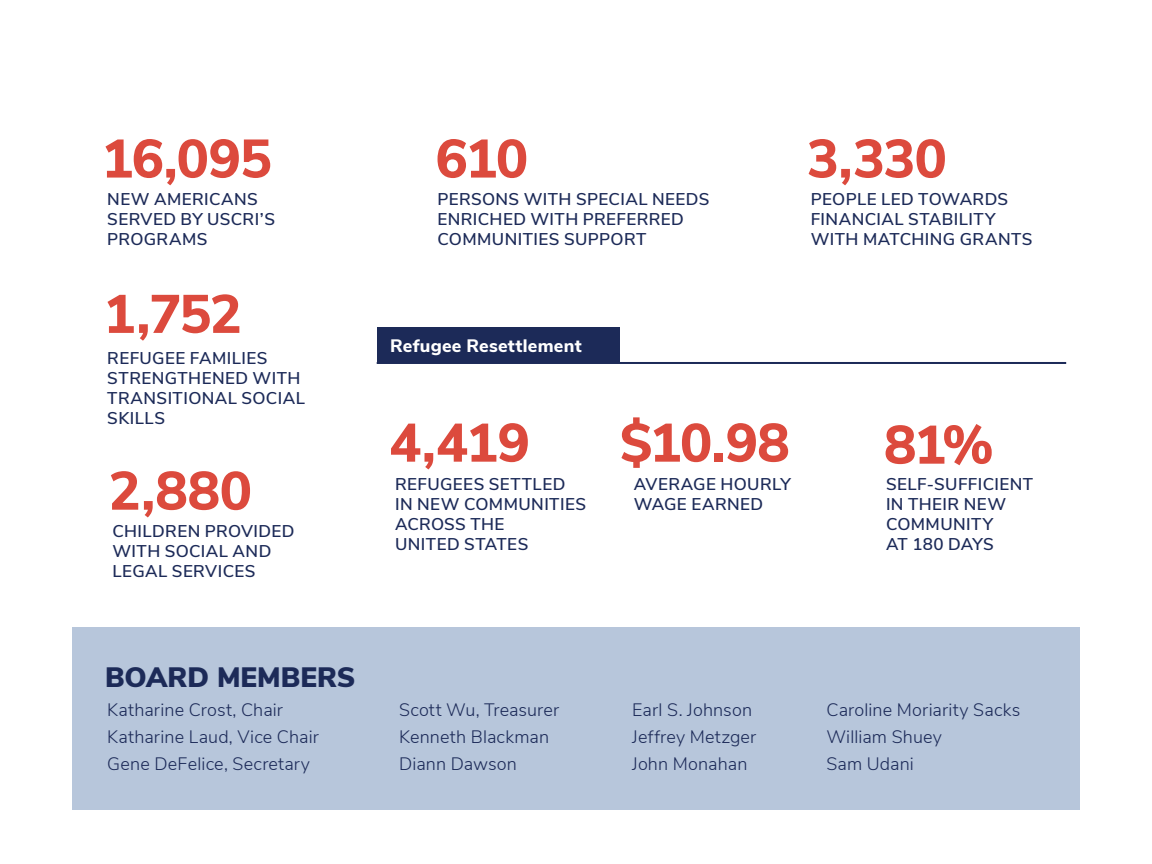
<style>
.page{position:relative;width:1152px;height:864px;background:#fff}
.page>*{position:absolute;margin:0;border:0;box-sizing:border-box;transform-origin:0 0}
.t1{font:800 54px "Nunito Sans";letter-spacing:-.035em;color:#dc4a3d}
.t2{font:900 28px "Nunito Sans";color:#1c2a58}
.t3{font:300 18px/27px "Nunito Sans";letter-spacing:.01em;color:#1c2a58}
.t4{font:800 18px "Nunito Sans";letter-spacing:.015em;color:#fff}
.t5{font:600 17px/20px "Nunito Sans";letter-spacing:.025em;color:#1c2a58}
</style>
<div class="page">
<div style="left:72px;top:627px;width:1008px;height:183px;background:#b7c6db"></div>
<div style="left:377px;top:327px;width:243px;height:36px;background:#1c2a58"></div>
<hr style="left:377px;top:362px;width:689px;height:2px;background:#1c2a58">
<h1 class="t1" style="left:101px;top:123px;width:172px">16,095</h1>
<p class="t5" style="left:107px;top:190px;width:169px">NEW AMERICANS<br>SERVED BY USCRI’S<br>PROGRAMS</p>
<h1 class="t1" style="left:103px;top:278px;width:140px">1,752</h1>
<p class="t5" style="left:107px;top:348px;width:199px">REFUGEE FAMILIES<br>STRENGTHENED WITH<br>TRANSITIONAL SOCIAL<br>SKILLS</p>
<h1 class="t1" style="left:108px;top:455px;width:145px">2,880</h1>
<p class="t5" style="left:112px;top:522px;width:184px">CHILDREN PROVIDED<br>WITH SOCIAL AND<br>LEGAL SERVICES</p>
<h1 class="t1" style="left:436px;top:123px;width:94px">610</h1>
<h1 class="t1" style="left:807px;top:123px;width:142px">3,330</h1>
<p class="t5" style="left:438px;top:190px;width:273px">PERSONS WITH SPECIAL NEEDS<br>ENRICHED WITH PREFERRED<br>COMMUNITIES SUPPORT</p>
<p class="t5" style="left:811px;top:190px;width:223px">PEOPLE LED TOWARDS<br>FINANCIAL STABILITY<br>WITH MATCHING GRANTS</p>
<p class="t4" style="left:390px;top:334px;width:193px">Refugee Resettlement</p>
<h1 class="t1" style="left:389px;top:407px;width:142px">4,419</h1>
<h1 class="t1" style="left:620px;top:407px;width:171px">$10.98</h1>
<h1 class="t1" style="left:884px;top:409px;width:111px">81%</h1>
<p class="t5" style="left:395px;top:475px;width:193px">REFUGEES SETTLED<br>IN NEW COMMUNITIES<br>ACROSS THE<br>UNITED STATES</p>
<p class="t5" style="left:634px;top:475px;width:159px">AVERAGE HOURLY<br>WAGE EARNED</p>
<p class="t5" style="left:886px;top:475px;width:149px">SELF-SUFFICIENT<br>IN THEIR NEW<br>COMMUNITY<br>AT 180 DAYS</p>
<h2 class="t2" style="left:105px;top:659px;width:252px">BOARD MEMBERS</h2>
<p class="t3" style="left:107px;top:697px;width:213px">Katharine Crost, Chair<br>Katharine Laud, Vice Chair<br>Gene DeFelice, Secretary</p>
<p class="t3" style="left:399px;top:697px;width:162px">Scott Wu, Treasurer<br>Kenneth Blackman<br>Diann Dawson</p>
<p class="t3" style="left:632px;top:697px;width:126px">Earl S. Johnson<br>Jeffrey Metzger<br>John Monahan</p>
<p class="t3" style="left:826px;top:697px;width:196px">Caroline Moriarity Sacks<br>William Shuey<br>Sam Udani</p>
</div>
